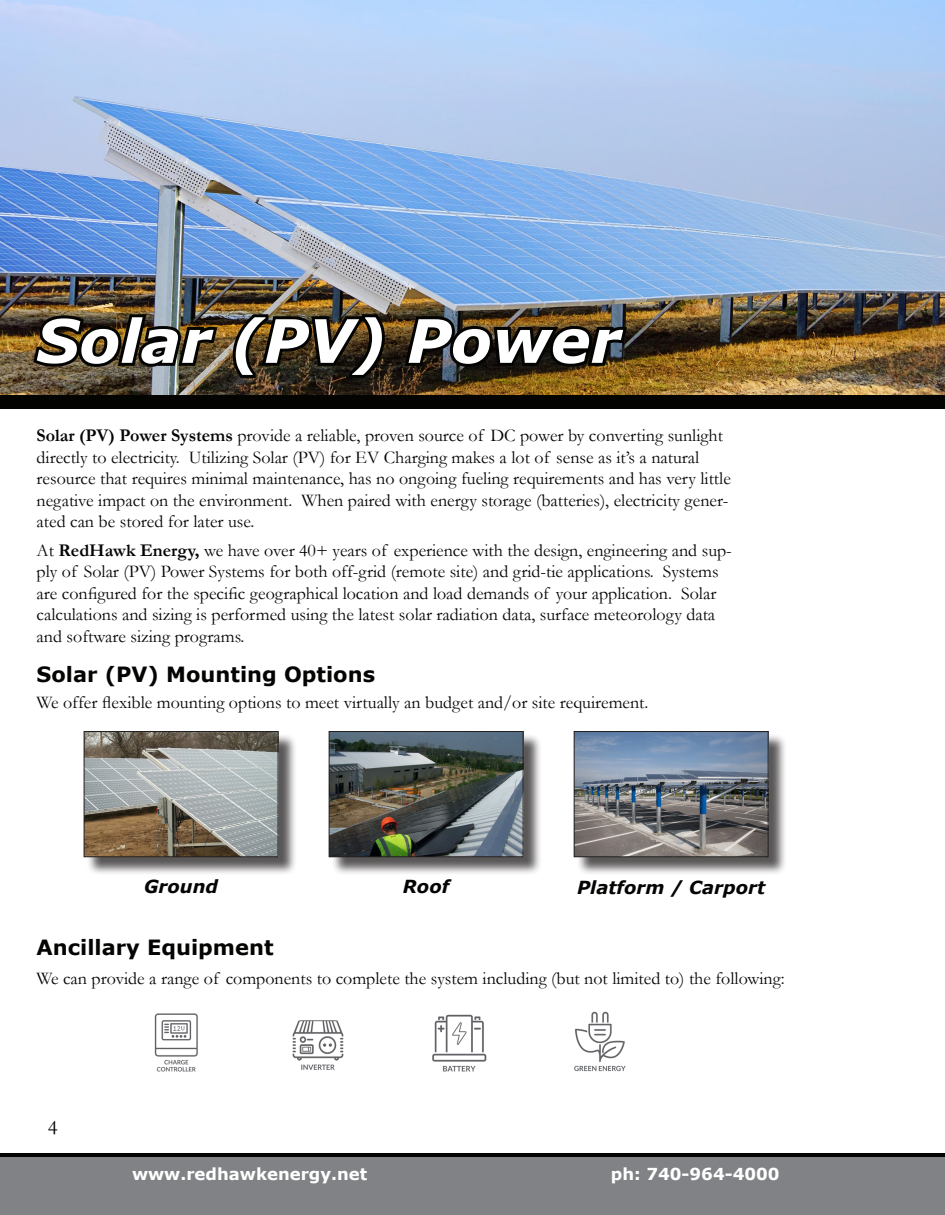
<style>
.page{position:relative;width:945px;height:1215px;background:#fff}
.page>*{position:absolute;margin:0;border:0;box-sizing:border-box;transform-origin:0 0}
.t1{font:italic 700 60px "Verdana";color:#fff}
.t2{font:700 21px "Verdana";color:#040503}
.t3{font:21px "Garamond";color:#040503}
.t4{font:18px/21.6px "Garamond";color:#040503}
.t5{font:italic 700 18px "Verdana";color:#040503}
.t6{font:700 16.5px "Verdana";color:#fff}
.s1{font-weight:700}
</style>
<div class="page">
<div style="left:0;top:1157px;width:945px;height:58px;background:#808285"></div>
<hr style="left:0;top:1153px;width:945px;height:4px;background:#040503">
<img style="left:0;top:0;width:945px;height:395px">
<div style="left:0;top:395px;width:945px;height:14px;background:#040503"></div>
<img style="left:30px;top:310px;width:191px;height:61px">
<img style="left:229px;top:311px;width:159px;height:70px">
<img style="left:401px;top:312px;width:229px;height:64px">
<div style="left:86px;top:733px;width:211px;height:143px;background:#231f20;opacity:.75"></div>
<img style="left:86px;top:733px;width:190px;height:122px">
<div style="left:84px;top:731px;width:194px;height:126px;border:1px solid #231f20"></div>
<div style="left:331px;top:733px;width:211px;height:143px;background:#231f20;opacity:.75"></div>
<img style="left:331px;top:733px;width:190px;height:122px">
<div style="left:329px;top:731px;width:194px;height:126px;border:1px solid #231f20"></div>
<div style="left:576px;top:733px;width:211px;height:143px;background:#231f20;opacity:.75"></div>
<img style="left:576px;top:733px;width:191px;height:122px">
<div style="left:574px;top:731px;width:195px;height:126px;border:1px solid #231f20"></div>
<img style="left:154px;top:1013px;width:44px;height:59px">
<img style="left:292px;top:1020px;width:52px;height:50px">
<img style="left:432px;top:1014px;width:55px;height:58px">
<img style="left:574px;top:1011px;width:52px;height:61px">
<p class="t1" style="left:37px;top:299px;width:585px">Solar (PV) Power</p>
<p class="t4" style="left:37px;top:424px;width:696px"><span class="s1">Solar (PV) Power Systems</span> provide a reliable, proven source of DC power by converting sunlight directly to electricity. Utilizing Solar (PV) for EV Charging makes a lot of sense as it’s a natural resource that requires minimal maintenance, has no ongoing fueling requirements and has very little negative impact on the environment. When paired with energy storage (batteries), electricity gener&shy;ated can be stored for later use.</p>
<p class="t4" style="left:37px;top:539px;width:697px">At <span class="s1">RedHawk Energy,</span> we have over 40+ years of experience with the design, engineering and sup&shy;ply of Solar (PV) Power Systems for both off-grid (remote site) and grid-tie applications. Systems are configured for the specific geographical location and load demands of your application. Solar calculations and sizing is performed using the latest solar radiation data, surface meteorology data and software sizing programs.</p>
<p class="t2" style="left:37px;top:659px;width:340px">Solar (PV) Mounting Options</p>
<p class="t4" style="left:37px;top:691px;width:613px">We offer flexible mounting options to meet virtually an budget and/or site requirement.</p>
<p class="t5" style="left:144px;top:873px;width:76px">Ground</p>
<p class="t5" style="left:403px;top:873px;width:48px">Roof</p>
<p class="t5" style="left:577px;top:875px;width:190px">Platform / Carport</p>
<p class="t2" style="left:37px;top:932px;width:238px">Ancillary Equipment</p>
<p class="t4" style="left:37px;top:967px;width:750px">We can provide a range of components to complete the system including (but not limited to) the following:</p>
<p class="t3" style="left:48px;top:1113px;width:11px">4</p>
<p class="t6" style="left:132px;top:1163px;width:237px">www.redhawkenergy.net</p>
<p class="t6" style="left:611px;top:1163px;width:170px">ph: 740-964-4000</p>
</div>
